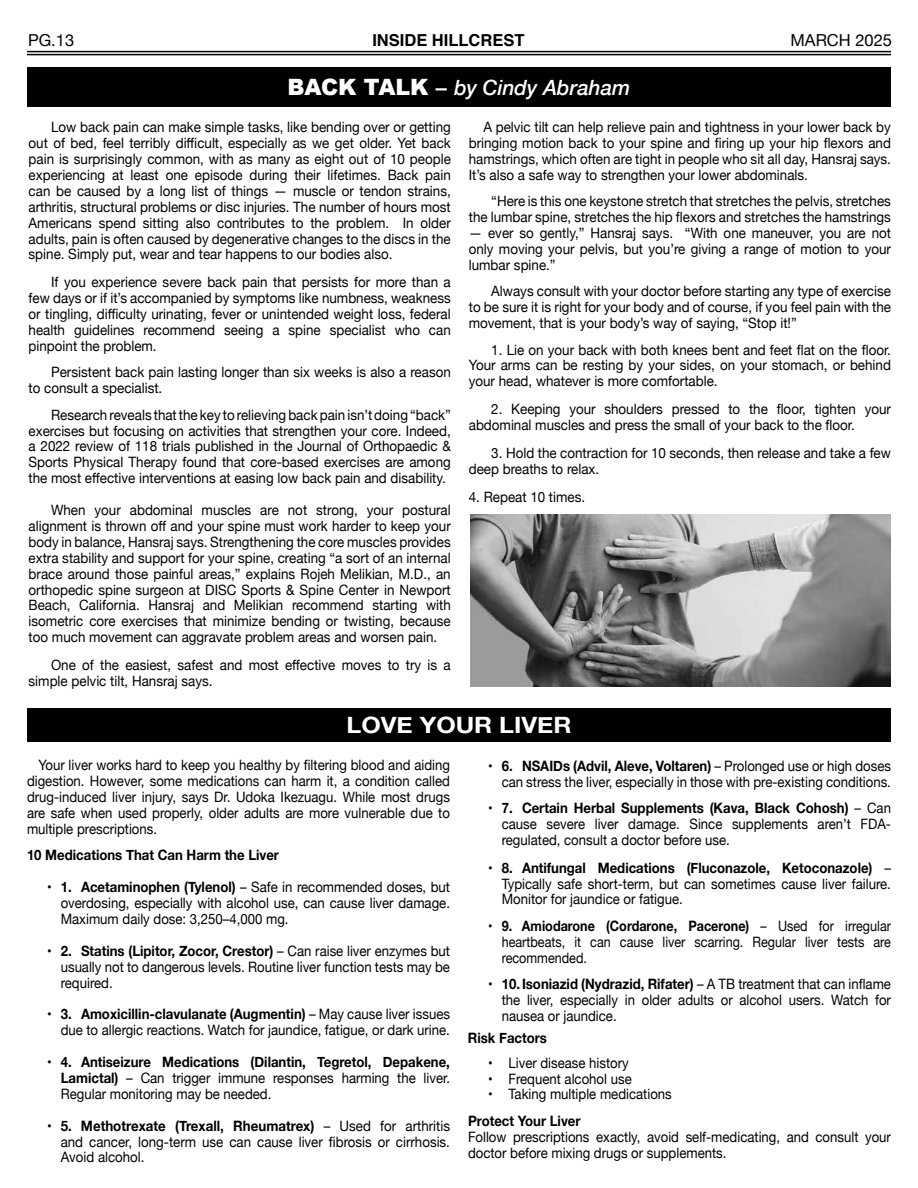
<style>
.page{position:relative;width:918px;height:1188px;background:#fff}
.page>*{position:absolute;margin:0;border:0;box-sizing:border-box;transform-origin:0 0}
.t1{font:700 22.5px "Helvetica Neue";color:#fff;scale:1.11 1}
.t2{font:italic 500 21px "Helvetica Neue";color:#fff}
.t3{font:700 16.5px "Helvetica";color:#000}
.t4{font:16.5px "Helvetica Neue";color:#000}
.t5{font:14.4px/15.9px "Helvetica Neue";color:#000;text-align:justify;scale:.92 1}
.t6{font:14.4px/15.9px "Helvetica Neue";color:#000;text-align:justify;scale:.93 1}
.t7{font:14.4px/15.9px "Helvetica Neue";color:#000;text-align:justify;scale:.88 1}
.t8{font:700 14.4px "Helvetica Neue";color:#000;scale:.92 1}
.t9{font:14.25px/15.9px "Helvetica Neue";color:#000;text-align:justify;scale:.94 1}
.s1{font-family:"Arial";font-weight:900;font-style:normal;font-size:22.5px}
.s2{font-weight:700}
</style>
<div class="page">
<hr style="left:27px;top:51px;width:864px;height:1px;background:#000">
<hr style="left:27px;top:54px;width:864px;height:1px;background:#000">
<div style="left:27px;top:708px;width:864px;height:34px;background:#000"></div>
<div style="left:27px;top:67px;width:864px;height:40px;background:#000"></div>
<img style="left:471px;top:514px;width:420px;height:173px">
<p class="t4" style="left:28px;top:28px;width:48px">PG.13</p>
<p class="t3" style="left:372px;top:27px;width:154px">INSIDE HILLCREST</p>
<p class="t4" style="left:791px;top:28px;width:103px">MARCH 2025</p>
<h2 class="t2" style="left:288px;top:70px;width:344px"><span class="s1">BACK TALK –</span> by Cindy Abraham</h2>
<p class="t9" style="left:29px;top:120px;width:451px;text-indent:23px">Low back pain can make simple tasks, like bending over or getting out of bed, feel terribly difficult, especially as we get older. Yet back pain is surprisingly common, with as many as eight out of 10 people experiencing at least one episode during their lifetimes. Back pain can be caused by a long list of things — muscle or tendon strains, arthritis, structural problems or disc injuries. The number of hours most Americans spend sitting also contributes to the problem. In older adults, pain is often caused by degenerative changes to the discs in the spine. Simply put, wear and tear happens to our bodies also.</p>
<p class="t9" style="left:29px;top:275px;width:451px;text-indent:23px">If you experience severe back pain that persists for more than a few days or if it’s accompanied by symptoms like numbness, weakness or tingling, difficulty urinating, fever or unintended weight loss, federal health guidelines recommend seeing a spine specialist who can pinpoint the problem.</p>
<p class="t9" style="left:29px;top:365px;width:451px;text-indent:23px">Persistent back pain lasting longer than six weeks is also a reason to consult a specialist.</p>
<p class="t9" style="left:29px;top:407px;width:451px;text-indent:23px">Research reveals that the key to relieving back pain isn’t doing “back” exercises but focusing on activities that strengthen your core. Indeed, a 2022 review of 118 trials published in the Journal of Orthopaedic &amp; Sports Physical Therapy found that core-based exercises are among the most effective interventions at easing low back pain and disability.</p>
<p class="t9" style="left:29px;top:503px;width:451px;text-indent:23px">When your abdominal muscles are not strong, your postural alignment is thrown off and your spine must work harder to keep your body in balance, Hansraj says. Strengthening the core muscles provides extra stability and support for your spine, creating “a sort of an internal brace around those painful areas,” explains Rojeh Melikian, M.D., an orthopedic spine surgeon at DISC Sports &amp; Spine Center in Newport Beach, California. Hansraj and Melikian recommend starting with isometric core exercises that minimize bending or twisting, because too much movement can aggravate problem areas and worsen pain.</p>
<p class="t9" style="left:29px;top:658px;width:451px;text-indent:23px">One of the easiest, safest and most effective moves to try is a simple pelvic tilt, Hansraj says.</p>
<p class="t9" style="left:469px;top:120px;width:451px;text-indent:15px">A pelvic tilt can help relieve pain and tightness in your lower back by bringing motion back to your spine and firing up your hip flexors and hamstrings, which often are tight in people who sit all day, Hansraj says.<br>It’s also a safe way to strengthen your lower abdominals.</p>
<p class="t9" style="left:469px;top:194px;width:451px;text-align:right">“Here is this one keystone stretch that stretches the pelvis, stretches<br>the lumbar spine, stretches the hip flexors and stretches the hamstrings</p>
<p class="t9" style="left:469px;top:226px;width:451px">— ever so gently,” Hansraj says. “With one maneuver, you are not only moving your pelvis, but you’re giving a range of motion to your lumbar spine.”</p>
<p class="t9" style="left:469px;top:284px;width:451px;text-indent:23px">Always consult with your doctor before starting any type of exercise to be sure it is right for your body and of course, if you feel pain with the movement, that is your body’s way of saying, “Stop it!”</p>
<p class="t9" style="left:469px;top:342px;width:451px;text-indent:23px">1. Lie on your back with both knees bent and feet flat on the floor.<br>Your arms can be resting by your sides, on your stomach, or behind your head, whatever is more comfortable.</p>
<p class="t9" style="left:469px;top:402px;width:451px;text-indent:23px">2. Keeping your shoulders pressed to the floor, tighten your abdominal muscles and press the small of your back to the floor.</p>
<p class="t9" style="left:469px;top:446px;width:451px;text-indent:23px">3. Hold the contraction for 10 seconds, then release and take a few deep breaths to relax.</p>
<p class="t9" style="left:469px;top:490px;width:125px">4. Repeat 10 times.</p>
<h1 class="t1" style="left:347px;top:707px;width:204px">LOVE YOUR LIVER</h1>
<p class="t5" style="left:27px;top:758px;width:461px;text-indent:11px">Your liver works hard to keep you healthy by filtering blood and aiding digestion. However, some medications can harm it, a condition called drug-induced liver injury, says Dr. Udoka Ikezuagu. While most drugs are safe when used properly, older adults are more vulnerable due to multiple prescriptions.</p>
<p class="t8" style="left:27px;top:844px;width:276px">10 Medications That Can Harm the Liver</p>
<p class="t5" style="left:61px;top:880px;width:425px;text-indent:-13px"><span class="s2">• 1. Acetaminophen (Tylenol)</span> – Safe in recommended doses, but overdosing, especially with alcohol use, can cause liver damage.<br>Maximum daily dose: 3,250–4,000 mg.</p>
<p class="t5" style="left:61px;top:944px;width:425px;text-indent:-13px"><span class="s2">• 2. Statins (Lipitor, Zocor, Crestor)</span> – Can raise liver enzymes but usually not to dangerous levels. Routine liver function tests may be required.</p>
<p class="t5" style="left:47px;top:1007px;width:439px;text-align:right"><span class="s2">• 3. Amoxicillin-clavulanate (Augmentin)</span> – May cause liver issues due to allergic reactions. Watch for jaundice, fatigue, or dark urine.</p>
<p class="t5" style="left:61px;top:1055px;width:425px;text-indent:-13px"><span class="s2">• 4. Antiseizure Medications (Dilantin, Tegretol, Depakene, Lamictal)</span> – Can trigger immune responses harming the liver.<br>Regular monitoring may be needed.</p>
<p class="t6" style="left:61px;top:1118px;width:420px;text-indent:-14px"><span class="s2">• 5. Methotrexate (Trexall, Rheumatrex)</span> – Used for arthritis and cancer, long-term use can cause liver fibrosis or cirrhosis.<br>Avoid alcohol.</p>
<p class="t5" style="left:488px;top:758px;width:439px;text-align:right"><span class="s2">• 6. NSAIDs (Advil, Aleve, Voltaren)</span> – Prolonged use or high doses can stress the liver, especially in those with pre-existing conditions.</p>
<p class="t5" style="left:502px;top:801px;width:425px;text-indent:-13px"><span class="s2">• 7. Certain Herbal Supplements (Kava, Black Cohosh)</span> – Can cause severe liver damage. Since supplements aren’t FDA&shy;regulated, consult a doctor before use.</p>
<p class="t5" style="left:502px;top:860px;width:425px;text-indent:-13px"><span class="s2">• 8. Antifungal Medications (Fluconazole, Ketoconazole)</span> – Typically safe short-term, but can sometimes cause liver failure.<br>Monitor for jaundice or fatigue.</p>
<p class="t7" style="left:502px;top:919px;width:444px;text-indent:-14px"><span class="s2">• 9. Amiodarone (Cordarone, Pacerone)</span> – Used for irregular heartbeats, it can cause liver scarring. Regular liver tests are recommended.</p>
<p class="t5" style="left:502px;top:977px;width:425px;text-indent:-13px"><span class="s2">• 10.Isoniazid (Nydrazid, Rifater)</span> – A TB treatment that can inflame the liver, especially in older adults or alcohol users. Watch for nausea or jaundice.</p>
<p class="t8" style="left:468px;top:1026px;width:87px">Risk Factors</p>
<p class="t5" style="left:488px;top:1055px;width:154px">• Liver disease history</p>
<p class="t5" style="left:488px;top:1071px;width:158px">• Frequent alcohol use</p>
<p class="t5" style="left:488px;top:1087px;width:201px">• Taking multiple medications</p>
<p class="t8" style="left:468px;top:1109px;width:124px">Protect Your Liver</p>
<p class="t5" style="left:468px;top:1130px;width:461px">Follow prescriptions exactly, avoid self-medicating, and consult your doctor before mixing drugs or supplements.</p>
</div>
